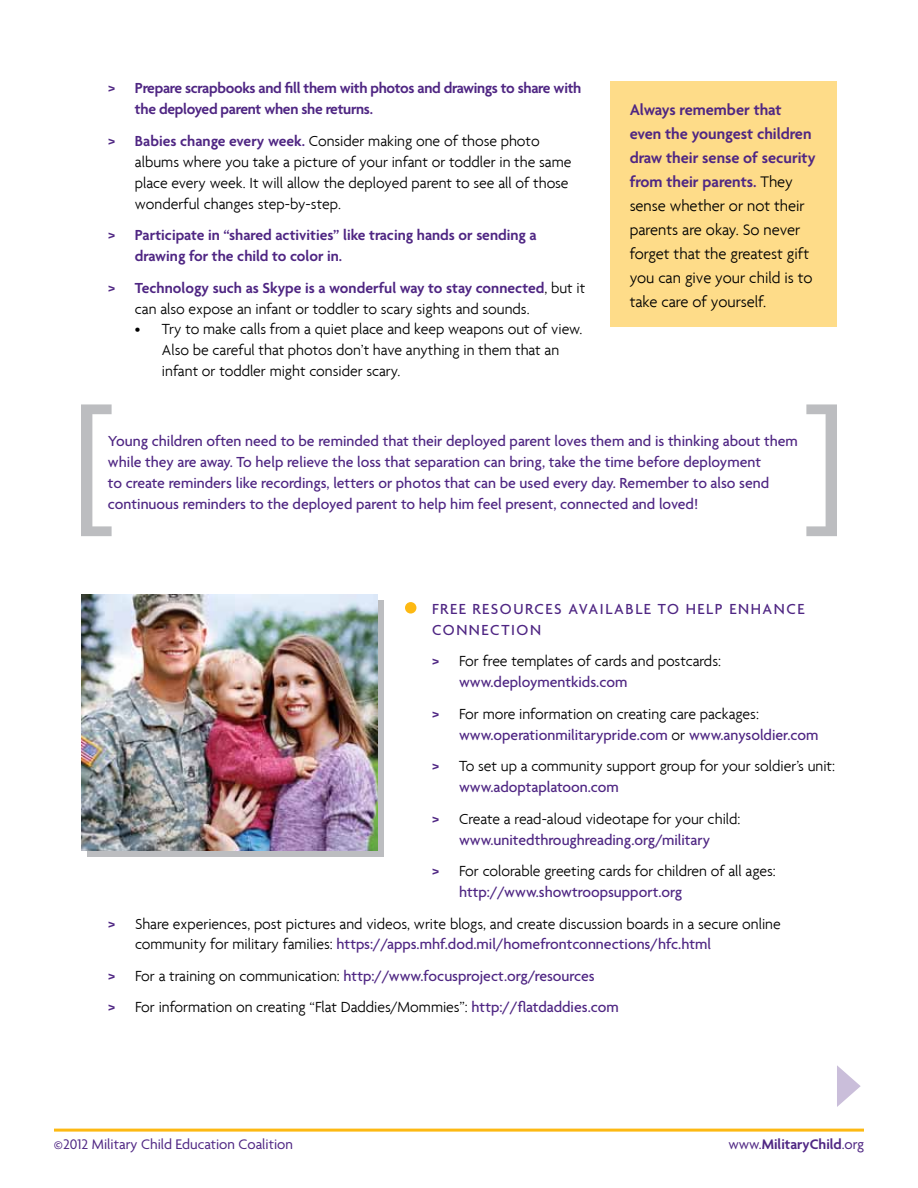
<style>
.page{position:relative;width:918px;height:1188px;background:#fff}
.page>*{position:absolute;margin:0;border:0;box-sizing:border-box;transform-origin:0 0}
.t1{font:300 16.5px/24px "Agenda";color:#000}
.t2{font:300 15.75px/21px "Agenda";color:#000}
.t3{font:500 15.75px/21px "Agenda";color:#4f2683}
.t4{font:600 15.75px/21px "Agenda";letter-spacing:-.02em;color:#4f2683}
.t5{font:600 15.75px/21px "Agenda";color:#4f2683}
.t6{font:500 15.75px/21px "Agenda";letter-spacing:.1em;color:#4f2683}
.t7{font:15px "Agenda";color:#4f2683}
.t8{font:600 15px "Agenda";color:#4f2683}
.s1{font-weight:600;color:#4f2683}
.s2{font-weight:500;color:#4f2683}
.s3{font-weight:600}
.s4{font-weight:300;color:#000}
.s5{font-weight:400}
</style>
<div class="page">
<hr style="left:54px;top:1129px;width:810px;height:3px;background:#fdb913">
<div style="left:405px;top:602px;width:11px;height:12px;background:#fdb913;border-radius:50%"></div>
<svg style="left:837px;top:1065px;width:24px;height:42px"></svg>
<div style="left:610px;top:81px;width:227px;height:246px;background:#fedc89"></div>
<svg style="left:81px;top:404px;width:31px;height:132px"></svg>
<svg style="left:806px;top:404px;width:31px;height:132px"></svg>
<svg style="left:88px;top:600px;width:296px;height:256px;background:#b3b6b7"></svg>
<img style="left:81px;top:594px;width:296px;height:256px">
<p class="t4" style="left:135px;top:77px;width:448px;text-indent:-27px">&gt; Prepare scrapbooks and fill them with photos and drawings to share with the deployed parent when she returns.</p>
<p class="t2" style="left:135px;top:130px;width:438px;text-indent:-27px"><span class="s1">&gt; Babies change every week.</span> Consider making one of those photo albums where you take a picture of your infant or toddler in the same place every week. It will allow the deployed parent to see all of those wonderful changes step-by-step.</p>
<p class="t5" style="left:135px;top:224px;width:403px;text-indent:-27px">&gt; Participate in “shared activities” like tracing hands or sending a drawing for the child to color in.</p>
<p class="t2" style="left:135px;top:277px;width:452px;text-indent:-27px"><span class="s1">&gt; Technology such as Skype is a wonderful way to stay connected</span>, but it can also expose an infant or toddler to scary sights and sounds.</p>
<p class="t2" style="left:162px;top:319px;width:422px;text-indent:-27px">• Try to make calls from a quiet place and keep weapons out of view.<br>Also be careful that photos don’t have anything in them that an infant or toddler might consider scary.</p>
<p class="t1" style="left:630px;top:97px;width:187px"><span class="s1">Always remember that even the youngest children draw their sense of security from their parents.</span> They sense whether or not their parents are okay. So never forget that the greatest gift you can give your child is to take care of yourself.</p>
<p class="t3" style="left:108px;top:430px;width:691px">Young children often need to be reminded that their deployed parent loves them and is thinking about them while they are away. To help relieve the loss that separation can bring, take the time before deployment<br>to create reminders like recordings, letters or photos that can be used every day. Remember to also send continuous reminders to the deployed parent to help him feel present, connected and loved!</p>
<p class="t6" style="left:432px;top:598px;width:374px;text-indent:-16px">Free Resources Available To Help Enhance<br>Connection</p>
<p class="t2" style="left:459px;top:650px;width:264px;text-indent:-27px"><span class="s1">&gt;</span> For free templates of cards and postcards: <span class="s2">www.deploymentkids.com</span></p>
<p class="t3" style="left:459px;top:703px;width:361px;text-indent:-27px"><span class="s3">&gt;</span> <span class="s4">For more information on creating care packages: </span>www.operationmilitarypride.com <span class="s4">or</span> www.anysoldier.com</p>
<p class="t2" style="left:459px;top:755px;width:378px;text-indent:-27px"><span class="s1">&gt;</span> To set up a community support group for your soldier’s unit: <span class="s2">www.adoptaplatoon.com</span></p>
<p class="t2" style="left:432px;top:808px;width:310px;text-align:center"><span class="s1">&gt;</span> Create a read-aloud videotape for your child: <span class="s2">www.unitedthroughreading.org/military</span></p>
<p class="t2" style="left:459px;top:860px;width:318px;text-indent:-27px"><span class="s1">&gt;</span> For colorable greeting cards for children of all ages: <span class="s2">http://www.showtroopsupport.org</span></p>
<p class="t2" style="left:135px;top:913px;width:647px;text-indent:-27px"><span class="s1">&gt;</span> Share experiences, post pictures and videos, write blogs, and create discussion boards in a secure online community for military families: <span class="s2">https://apps.mhf.dod.mil/homefrontconnections/hfc.html</span></p>
<p class="t2" style="left:108px;top:960px;width:512px;line-height:31.5px"><span class="s1">&gt;</span> For a training on communication: <span class="s2">http://www.focusproject.org/resources<br></span><span class="s1">&gt;</span> For information on creating “Flat Daddies/Mommies”: <span class="s2">http://flatdaddies.com</span></p>
<p class="t7" style="left:54px;top:1135px;width:241px">©2012 Military Child Education Coalition</p>
<p class="t8" style="left:728px;top:1135px;width:137px"><span class="s5">www.</span>MilitaryChild<span class="s5">.org</span></p>
</div>
